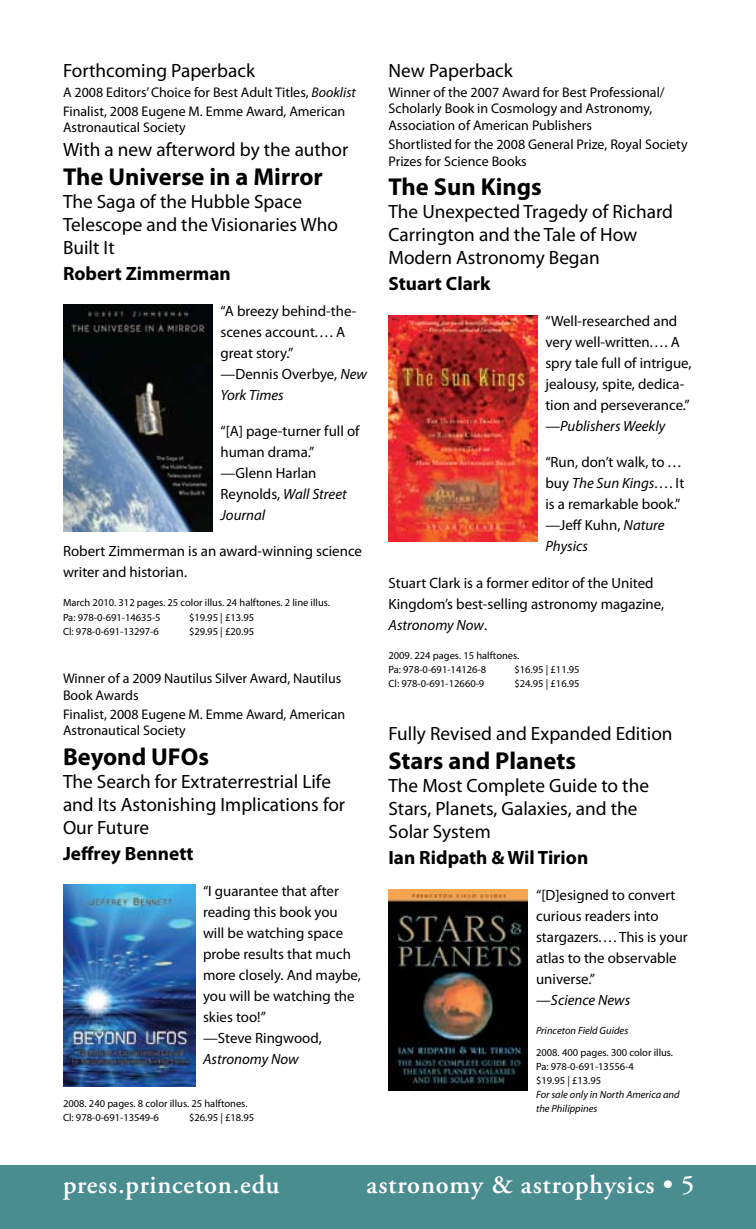
<style>
.page{position:relative;width:756px;height:1229px;background:#fff}
.page>*{position:absolute;margin:0;border:0;box-sizing:border-box;transform-origin:0 0}
.t1{font:600 26.25px "Adobe Garamond Pro";letter-spacing:.03em;color:#fff}
.t2{font:700 24.5px "Myriad Pro";color:#000}
.t3{font:19.25px/23.1px "Myriad Pro";color:#000}
.t4{font:700 19.25px "Myriad Pro";color:#000}
.t5{font:14.88px/21px "Myriad Pro";color:#000}
.t6{font:italic 14.88px "Myriad Pro";color:#000}
.t7{font:14px/16.6px "Myriad Pro";color:#000}
.t8{font:10.5px/14px "Myriad Pro";color:#000}
.t9{font:italic 10.5px/14px "Myriad Pro";color:#000}
.s1{font-style:italic}
</style>
<div class="page">
<div style="left:0;top:1166px;width:756px;height:62px;background:#498d91"></div>
<img style="left:63px;top:304px;width:150px;height:227px">
<img style="left:388px;top:315px;width:150px;height:226px">
<img style="left:388px;top:889px;width:140px;height:201px">
<img style="left:63px;top:884px;width:133px;height:202px">
<p class="t3" style="left:63px;top:60px;width:194px">Forthcoming Paperback</p>
<p class="t7" style="left:63px;top:83px;width:294px;line-height:19.1px">A 2008 Editors’ Choice for Best Adult Titles, <span class="s1">Booklist<br></span>Finalist, 2008 Eugene M. Emme Award, American</p>
<p class="t7" style="left:63px;top:120px;width:124px">Astronautical Society</p>
<p class="t3" style="left:63px;top:138px;width:287px">With a new afterword by the author</p>
<h2 class="t2" style="left:63px;top:163px;width:261px">The Universe in a Mirror</h2>
<p class="t3" style="left:63px;top:190px;width:276px">The Saga of the Hubble Space<br>Telescope and the Visionaries Who<br>Built It</p>
<p class="t4" style="left:63px;top:263px;width:169px">Robert Zimmerman</p>
<p class="t5" style="left:220px;top:301px;width:148px">“A breezy behind-the&shy;scenes account. . . . A great story.”<br>—Dennis Overbye, <span class="s1">New<br>York Times</span></p>
<p class="t5" style="left:220px;top:421px;width:141px">“[A] page-turner full of human drama.” —Glenn Harlan<br>Reynolds, <span class="s1">Wall Street<br>Journal</span></p>
<p class="t5" style="left:63px;top:541px;width:301px">Robert Zimmerman is an award-winning science writer and historian.</p>
<p class="t8" style="left:63px;top:596px;width:269px">March 2010. 312 pages. 25 color illus. 24 halftones. 2 line illus.<br>Pa: 978-0-691-14635-5</p>
<p class="t8" style="left:189px;top:610px;width:67px">$19.95 | £13.95</p>
<p class="t8" style="left:63px;top:624px;width:97px">Cl: 978-0-691-13297-6</p>
<p class="t8" style="left:189px;top:624px;width:67px">$29.95 | £20.95</p>
<p class="t7" style="left:63px;top:670px;width:280px">Winner of a 2009 Nautilus Silver Award, Nautilus<br>Book Awards</p>
<p class="t7" style="left:63px;top:706px;width:284px">Finalist, 2008 Eugene M. Emme Award, American<br>Astronautical Society</p>
<h2 class="t2" style="left:63px;top:743px;width:148px">Beyond UFOs</h2>
<p class="t3" style="left:63px;top:770px;width:284px">The Search for Extraterrestrial Life and Its Astonishing Implications for<br>Our Future</p>
<p class="t4" style="left:63px;top:842px;width:132px">Jeffrey Bennett</p>
<p class="t5" style="left:203px;top:880px;width:159px">“I guarantee that after reading this book you will be watching space probe results that much more closely. And maybe, you will be watching the skies too!”<br>—Steve Ringwood,</p>
<p class="t6" style="left:203px;top:1051px;width:97px">Astronomy Now</p>
<p class="t8" style="left:63px;top:1096px;width:186px">2008. 240 pages. 8 color illus. 25 halftones.<br>Cl: 978-0-691-13549-6</p>
<p class="t8" style="left:189px;top:1110px;width:67px">$26.95 | £18.95</p>
<p class="t3" style="left:388px;top:60px;width:126px">New Paperback</p>
<p class="t7" style="left:388px;top:84px;width:278px">Winner of the 2007 Award for Best Professional/<br>Scholarly Book in Cosmology and Astronomy,<br>Association of American Publishers</p>
<p class="t7" style="left:388px;top:136px;width:301px">Shortlisted for the 2008 General Prize, Royal Society<br>Prizes for Science Books</p>
<h2 class="t2" style="left:388px;top:173px;width:155px">The Sun Kings</h2>
<p class="t3" style="left:388px;top:200px;width:286px">The Unexpected Tragedy of Richard<br>Carrington and the Tale of How<br>Modern Astronomy Began</p>
<p class="t4" style="left:388px;top:273px;width:104px">Stuart Clark</p>
<p class="t5" style="left:545px;top:311px;width:148px">“Well-researched and very well-written. . . . A spry tale full of intrigue, jealousy, spite, dedica&shy;tion and perseverance.” —<span class="s1">Publishers Weekly</span></p>
<p class="t5" style="left:545px;top:452px;width:140px">“Run, don’t walk, to . . . buy <span class="s1">The Sun Kings</span>. . . . It is a remarkable book.” —Jeff Kuhn, <span class="s1">Nature<br>Physics</span></p>
<p class="t5" style="left:388px;top:572px;width:277px">Stuart Clark is a former editor of the United<br>Kingdom’s best-selling astronomy magazine,<br><span class="s1">Astronomy Now</span>.</p>
<p class="t8" style="left:388px;top:648px;width:132px">2009. 224 pages. 15 halftones.<br>Pa: 978-0-691-14126-8</p>
<p class="t8" style="left:514px;top:662px;width:67px">$16.95 | £11.95</p>
<p class="t8" style="left:388px;top:676px;width:97px">Cl: 978-0-691-12660-9</p>
<p class="t8" style="left:514px;top:676px;width:67px">$24.95 | £16.95</p>
<p class="t3" style="left:388px;top:722px;width:286px">Fully Revised and Expanded Edition</p>
<h2 class="t2" style="left:388px;top:747px;width:189px">Stars and Planets</h2>
<p class="t3" style="left:388px;top:774px;width:262px">The Most Complete Guide to the<br>Stars, Planets, Galaxies, and the<br>Solar System</p>
<p class="t4" style="left:388px;top:846px;width:201px">Ian Ridpath &amp; Wil Tirion</p>
<p class="t5" style="left:536px;top:884px;width:153px">“[D]esigned to convert curious readers into stargazers. . . . This is your atlas to the observable universe.”<br>—<span class="s1">Science News</span></p>
<p class="t9" style="left:536px;top:1024px;width:94px">Princeton Field Guides</p>
<p class="t8" style="left:536px;top:1045px;width:139px">2008. 400 pages. 300 color illus.<br>Pa: 978-0-691-13556-4<br>$19.95 | £13.95</p>
<p class="t9" style="left:536px;top:1087px;width:145px">For sale only in North America and the Philippines</p>
<h1 class="t1" style="left:63px;top:1169px;width:218px">press.princeton.edu</h1>
<h1 class="t1" style="left:367px;top:1169px;width:329px">astronomy &amp; astrophysics • 5</h1>
</div>
